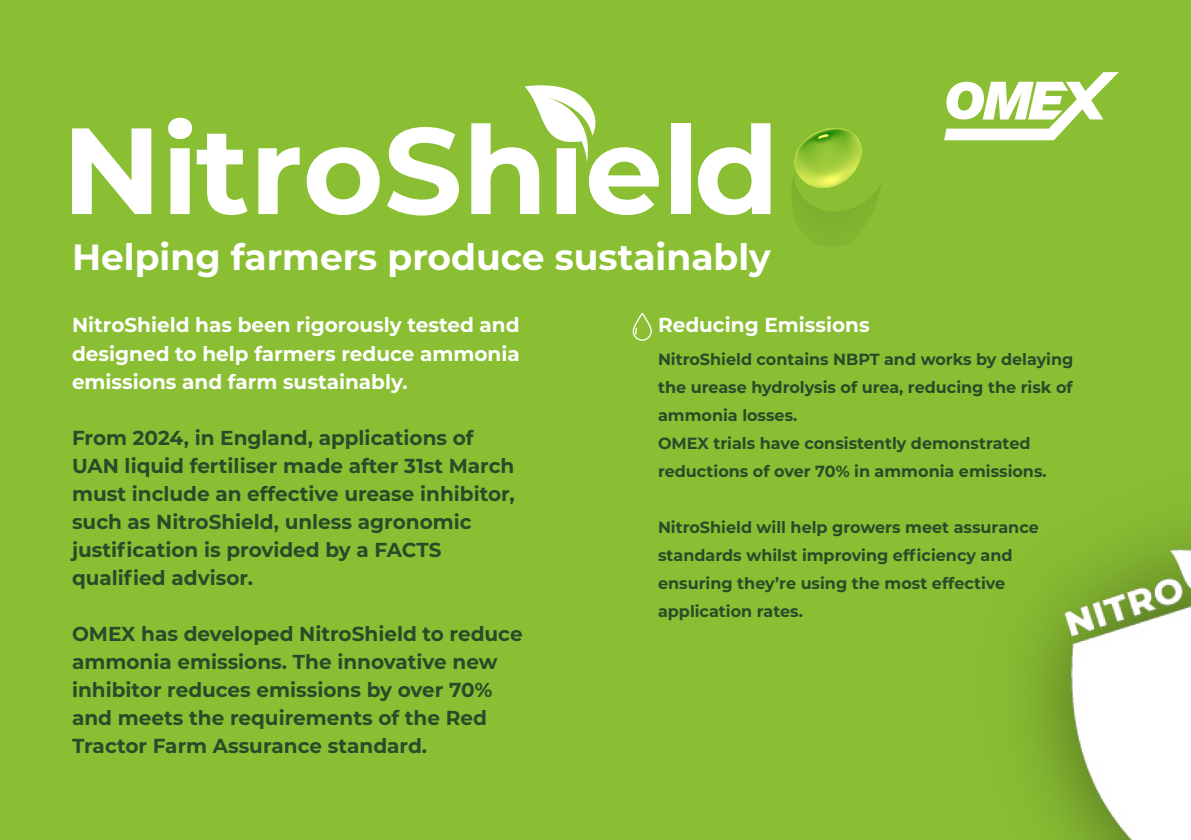
<style>
.page{position:relative;width:1191px;height:840px;background:#fff}
.page>*{position:absolute;margin:0;border:0;box-sizing:border-box;transform-origin:0 0}
.t1{font:700 122.2px "Montserrat";color:#fff}
.t2{font:700 36.4px "Montserrat";color:#fff}
.t3{font:700 20.2px/28px "Montserrat";color:#264d29}
.t4{font:700 20.2px/28px "Montserrat";color:#fff;text-align:justify}
.t5{font:700 16.2px/28px "Montserrat";color:#264d29}
</style>
<div class="page">
<div style="left:0;top:0;width:1191px;height:839px;background:#8abf33"></div>
<svg style="left:944px;top:72px;width:175px;height:68px"></svg>
<img style="left:794px;top:128px;width:67px;height:59px">
<img style="left:801px;top:196px;width:5px;height:33px">
<img style="left:792px;top:172px;width:4px;height:37px">
<svg style="left:847px;top:205px;width:12px;height:7px"></svg>
<svg style="left:632px;top:313px;width:20px;height:28px"></svg>
<img style="left:1022px;top:528px;width:169px;height:311px">
<svg style="left:524px;top:85px;width:72px;height:77px"></svg>
<h1 class="t1" style="left:62px;top:82px;width:719px">NitroShield</h1>
<p class="t2" style="left:72px;top:231px;width:700px">Helping farmers produce sustainably</p>
<p class="t4" style="left:72px;top:310px;width:449px">NitroShield has been rigorously tested and designed to help farmers reduce ammonia emissions and farm sustainably.</p>
<p class="t3" style="left:72px;top:422px;width:444px">From 2024, in England, applications of UAN liquid fertiliser made after 31st March must include an effective urease inhibitor, such as NitroShield, unless agronomic justification is provided by a FACTS qualified advisor.</p>
<p class="t3" style="left:72px;top:618px;width:452px">OMEX has developed NitroShield to reduce ammonia emissions. The innovative new inhibitor reduces emissions by over 70% and meets the requirements of the Red Tractor Farm Assurance standard.</p>
<p class="t4" style="left:658px;top:310px;width:213px">Reducing Emissions</p>
<p class="t5" style="left:658px;top:344px;width:417px">NitroShield contains NBPT and works by delaying the urease hydrolysis of urea, reducing the risk of ammonia losses.<br>OMEX trials have consistently demonstrated reductions of over 70% in ammonia emissions.</p>
<p class="t5" style="left:658px;top:512px;width:382px">NitroShield will help growers meet assurance</p>
<p class="t5" style="left:658px;top:540px;width:356px">standards whilst improving efficiency and</p>
<p class="t5" style="left:658px;top:568px;width:349px">ensuring they’re using the most effective application rates.</p>
</div>
